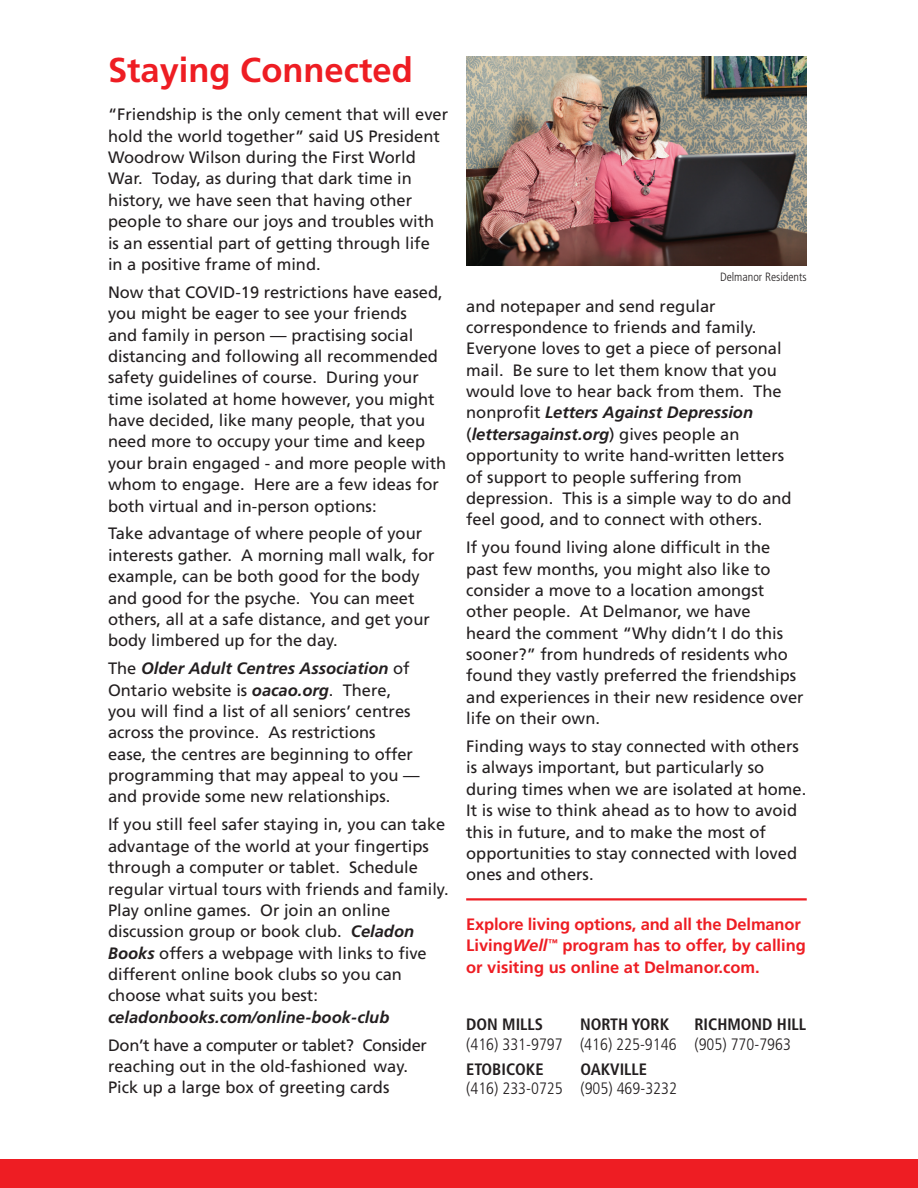
<style>
.page{position:relative;width:918px;height:1188px;background:#fff}
.page>*{position:absolute;margin:0;border:0;box-sizing:border-box;transform-origin:0 0}
.t1{font:700 34.5px "Frutiger LT Std";color:#ee1d23}
.t2{font:16.5px/21.3px "Frutiger LT Std";color:#231f20}
.t3{font:700 16.5px/21.6px "Frutiger LT Std";color:#ee1d23}
.t4{font:300 condensed 16.5px "Frutiger LT Std";color:#231f20}
.t5{font:700 condensed 16.5px "Frutiger LT Std";color:#231f20}
.t6{font:italic 700 16.5px "Frutiger LT Std";color:#231f20}
.t7{font:300 condensed 12px "Frutiger LT Std";color:#231f20}
.s1{font-weight:700;font-style:italic}
.s2{font-style:italic}
</style>
<div class="page">
<img style="left:466px;top:56px;width:341px;height:210px">
<div style="left:0;top:1159px;width:918px;height:29px;background:#ee1d23"></div>
<hr style="left:466px;top:898px;width:341px;height:3px;background:#ee1d23">
<h1 class="t1" style="left:108px;top:50px;width:306px">Staying Connected</h1>
<p class="t2" style="left:108px;top:104px;width:342px">“Friendship is the only cement that will ever hold the world together” said US President Woodrow Wilson during the First World War. Today, as during that dark time in history, we have seen that having other people to share our joys and troubles with is an essential part of getting through life in a positive frame of mind.</p>
<p class="t2" style="left:108px;top:282px;width:340px">Now that COVID-19 restrictions have eased, you might be eager to see your friends<br>and family in person — practising social distancing and following all recommended safety guidelines of course. During your time isolated at home however, you might have decided, like many people, that you need more to occupy your time and keep your brain engaged - and more people with whom to engage. Here are a few ideas for both virtual and in-person options:</p>
<p class="t2" style="left:108px;top:523px;width:328px">Take advantage of where people of your interests gather. A morning mall walk, for example, can be both good for the body and good for the psyche. You can meet others, all at a safe distance, and get your body limbered up for the day.</p>
<p class="t2" style="left:108px;top:658px;width:313px">The <span class="s1">Older Adult Centres Association</span> of Ontario website is <span class="s1">oacao.org</span>. There, you will find a list of all seniors’ centres across the province. As restrictions<br>ease, the centres are beginning to offer programming that may appeal to you — and provide some new relationships.</p>
<p class="t2" style="left:108px;top:814px;width:342px">If you still feel safer staying in, you can take advantage of the world at your fingertips through a computer or tablet. Schedule regular virtual tours with friends and family.<br>Play online games. Or join an online discussion group or book club. <span class="s1">Celadon Books</span> offers a webpage with links to five different online book clubs so you can choose what suits you best:</p>
<p class="t6" style="left:108px;top:1007px;width:283px">celadonbooks.com/online-book-club</p>
<p class="t2" style="left:108px;top:1034px;width:320px">Don’t have a computer or tablet? Consider reaching out in the old-fashioned way.<br>Pick up a large box of greeting cards</p>
<p class="t7" style="left:720px;top:270px;width:88px">Delmanor Residents</p>
<p class="t2" style="left:466px;top:295px;width:327px">and notepaper and send regular correspondence to friends and family.<br>Everyone loves to get a piece of personal mail. Be sure to let them know that you would love to hear back from them. The nonprofit <span class="s1">Letters Against Depression </span>(<span class="s1">lettersagainst.org</span>) gives people an opportunity to write hand-written letters of support to people suffering from depression. This is a simple way to do and feel good, and to connect with others.</p>
<p class="t2" style="left:466px;top:537px;width:339px">If you found living alone difficult in the past few months, you might also like to consider a move to a location amongst other people. At Delmanor, we have<br>heard the comment “Why didn’t I do this sooner?” from hundreds of residents who found they vastly preferred the friendships and experiences in their new residence over life on their own.</p>
<p class="t2" style="left:466px;top:736px;width:342px">Finding ways to stay connected with others is always important, but particularly so during times when we are isolated at home.<br>It is wise to think ahead as to how to avoid this in future, and to make the most of opportunities to stay connected with loved ones and others.</p>
<p class="t3" style="left:466px;top:913px;width:341px">Explore living options, and all the Delmanor<br>Living<span class="s2">Well</span><sup>™</sup> program has to offer, by calling or visiting us online at Delmanor.com.</p>
<p class="t5" style="left:466px;top:1015px;width:79px">DON MILLS</p>
<p class="t4" style="left:466px;top:1035px;width:98px">(416) 331-9797</p>
<p class="t5" style="left:466px;top:1059px;width:79px">ETOBICOKE</p>
<p class="t4" style="left:466px;top:1079px;width:98px">(416) 233-0725</p>
<p class="t5" style="left:580px;top:1015px;width:91px">NORTH YORK</p>
<p class="t4" style="left:580px;top:1035px;width:98px">(416) 225-9146</p>
<p class="t5" style="left:580px;top:1059px;width:68px">OAKVILLE</p>
<p class="t4" style="left:580px;top:1079px;width:98px">(905) 469-3232</p>
<p class="t5" style="left:694px;top:1015px;width:113px">RICHMOND HILL</p>
<p class="t4" style="left:694px;top:1035px;width:98px">(905) 770-7963</p>
</div>
